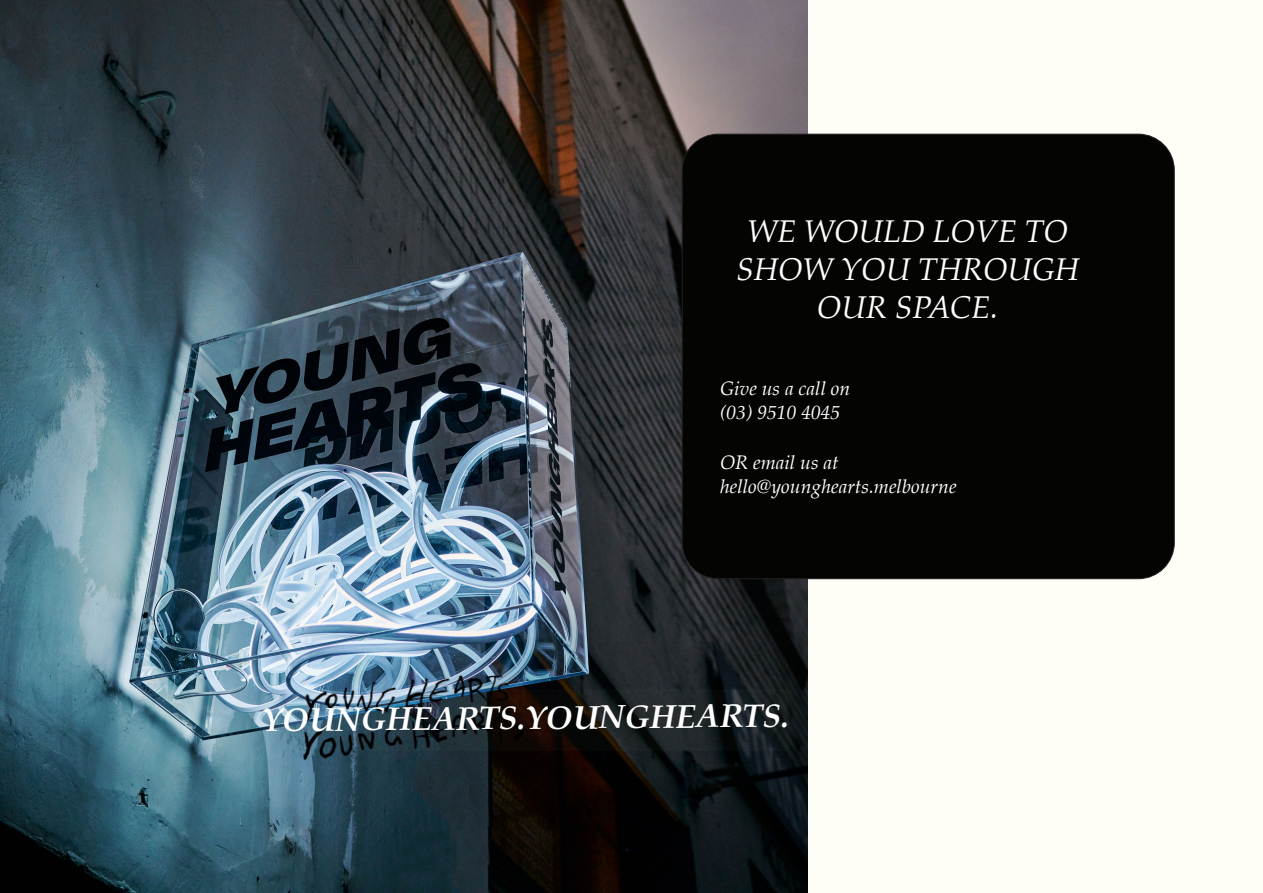
<style>
.page{position:relative;width:1263px;height:893px;background:#fffef6}
.page>*{position:absolute;margin:0;border:0;box-sizing:border-box;transform-origin:0 0}
.t1{font:italic 700 33px "Palatino";color:#fff}
.t2{font:italic 31.5px/37.8px "Palatino";color:#fff;text-align:center}
.t3{font:italic 19.5px "Palatino";color:#fff}
</style>
<div class="page">
<img style="left:0;top:0;width:807px;height:893px">
<div style="left:682px;top:134px;width:492px;height:445px;background:#040503;border-radius:36px"></div>
<svg style="left:236px;top:689px;width:553px;height:61px;background:#283237"></svg>
<img style="left:299px;top:672px;width:226px;height:88px">
<p class="t2" style="left:736px;top:212px;width:345px">WE WOULD LOVE TO<br>SHOW YOU THROUGH<br>OUR SPACE.</p>
<p class="t3" style="left:720px;top:372px;width:132px">Give us a call on</p>
<p class="t3" style="left:720px;top:396px;width:122px">(03) 9510 4045</p>
<p class="t3" style="left:720px;top:446px;width:120px">OR email us at</p>
<p class="t3" style="left:720px;top:469px;width:238px">hello@younghearts.melbourne</p>
<p class="t1" style="left:261px;top:695px;width:529px;rotate:-1deg">YOUNGHEARTS.YOUNGHEARTS.</p>
</div>
